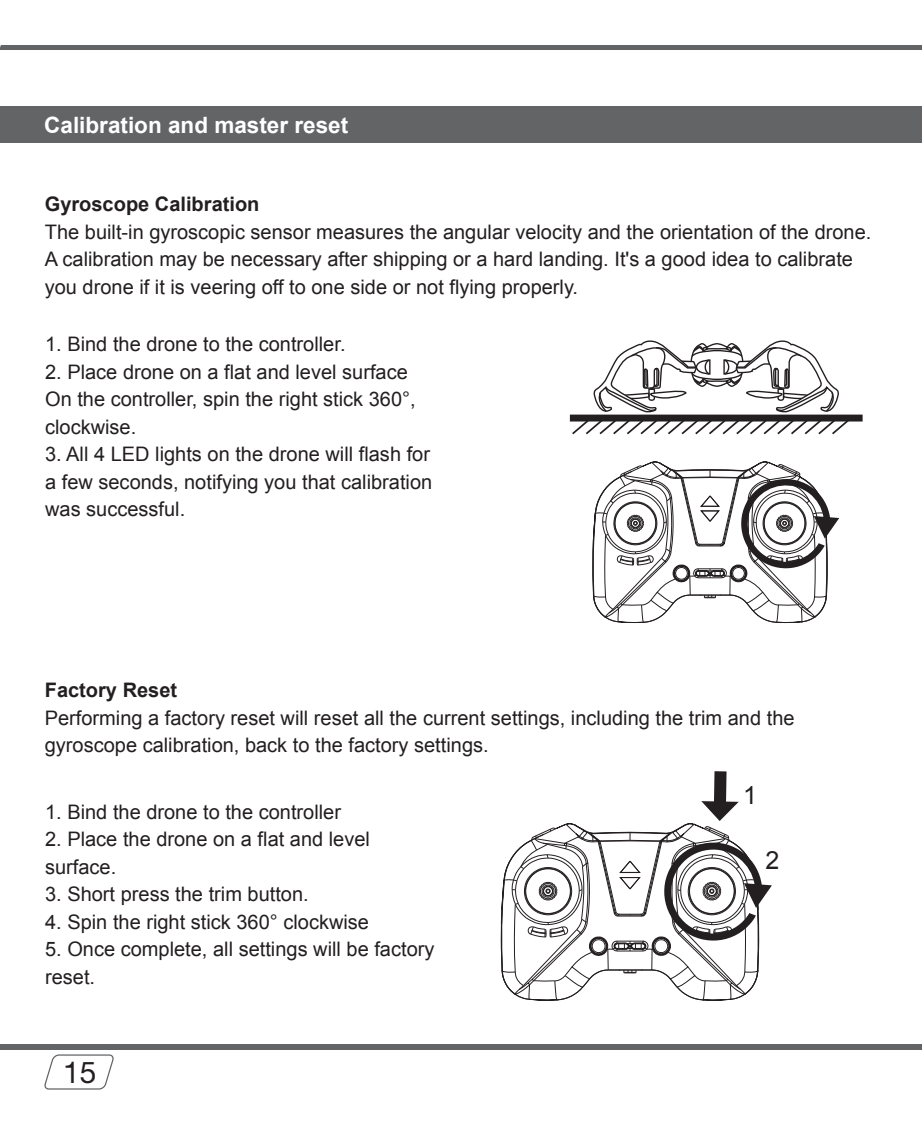
<style>
.page{position:relative;width:922px;height:1134px;background:#fff}
.page>*{position:absolute;margin:0;border:0;box-sizing:border-box;transform-origin:0 0}
.t1{font:30px "Helvetica Neue LT Std";color:#231f20}
.t2{font:25px "Arial";color:#231f20}
.t3{font:700 22.5px "Arial";color:#fff}
.t4{font:20px/27.5px "Arial";color:#231f20}
.t5{font:700 20px "Arial";color:#231f20}
</style>
<div class="page">
<div style="left:0;top:1045px;width:921px;height:5px;background:#636466"></div>
<div style="left:0;top:45px;width:921px;height:5px;background:#636466"></div>
<svg style="left:44px;top:1054px;width:70px;height:36px"></svg>
<div style="left:0;top:106px;width:921px;height:37px;background:#636466"></div>
<div style="left:569px;top:415px;width:293px;height:6px;background:#231f20"></div>
<svg style="left:570px;top:340px;width:283px;height:283px"></svg>
<svg style="left:500px;top:771px;width:271px;height:230px"></svg>
<p class="t3" style="left:44px;top:110px;width:305px">Calibration and master reset</p>
<p class="t5" style="left:45px;top:191px;width:216px">Gyroscope Calibration</p>
<p class="t4" style="left:45px;top:218px;width:827px">The built-in gyroscopic sensor measures the angular velocity and the orientation of the drone.<br>A calibration may be necessary after shipping or a hard landing. It's a good idea to calibrate you drone if it is veering off to one side or not flying properly.</p>
<p class="t4" style="left:45px;top:331px;width:302px">1. Bind the drone to the controller.</p>
<p class="t4" style="left:45px;top:358px;width:372px">2. Place drone on a flat and level surface<br>On the controller, spin the right stick 360°, clockwise.</p>
<p class="t4" style="left:45px;top:441px;width:388px;text-align:justify">3. All 4 LED lights on the drone will flash for a few seconds, notifying you that calibration was successful.</p>
<p class="t5" style="left:45px;top:677px;width:134px">Factory Reset</p>
<p class="t4" style="left:45px;top:704px;width:751px">Performing a factory reset will reset all the current settings, including the trim and the gyroscope calibration, back to the factory settings.</p>
<p class="t4" style="left:45px;top:798px;width:297px">1. Bind the drone to the controller</p>
<p class="t4" style="left:45px;top:825px;width:326px">2. Place the drone on a flat and level surface.</p>
<p class="t4" style="left:45px;top:880px;width:265px">3. Short press the trim button.</p>
<p class="t4" style="left:45px;top:908px;width:325px">4. Spin the right stick 360° clockwise</p>
<p class="t4" style="left:45px;top:935px;width:391px">5. Once complete, all settings will be factory reset.</p>
<h1 class="t1" style="left:63px;top:1054px;width:35px">15</h1>
<p class="t2" style="left:742px;top:779px;width:15px">1</p>
<p class="t2" style="left:765px;top:844px;width:15px">2</p>
</div>
